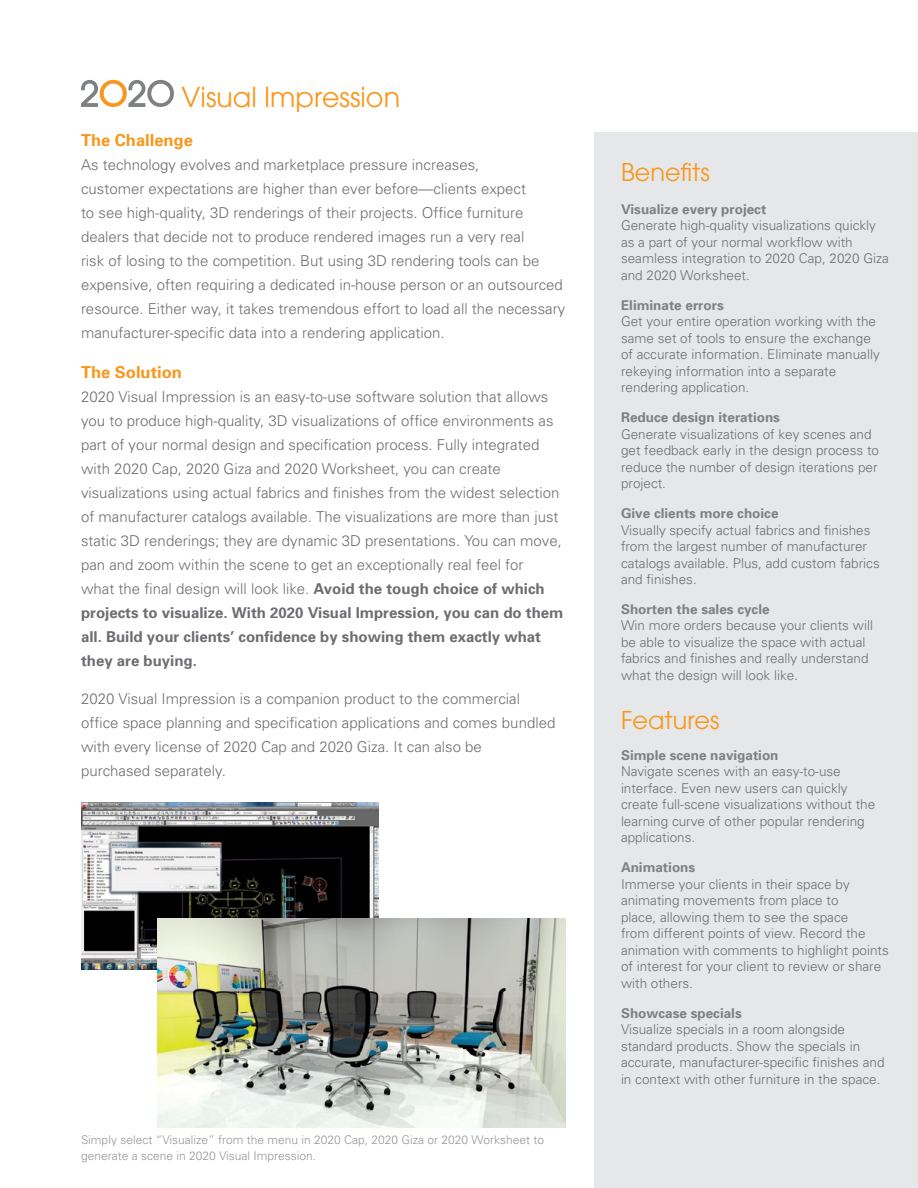
<style>
.page{position:relative;width:918px;height:1188px;background:#fff}
.page>*{position:absolute;margin:0;border:0;box-sizing:border-box;transform-origin:0 0}
.t1{font:27px "Avant Garde";color:#f8971d}
.t2{font:24px "Avant Garde";color:#f8971d}
.t3{font:700 16.5px "Univers";color:#f8971d}
.t4{font:300 15px/24px "Univers";color:#6d6e71}
.t5{font:300 13.5px/16.5px "Univers";color:#6d6e71}
.t6{font:700 13.5px "Univers";color:#7e8083}
.t7{font:300 12px/16.2px "Univers";color:#95979a}
.s1{font-weight:700}
.s2{font-size:15px}
</style>
<div class="page">
<div style="left:594px;top:132px;width:324px;height:1056px;background:#e6e7e8"></div>
<svg style="left:81px;top:80px;width:93px;height:27px"></svg>
<img style="left:81px;top:802px;width:298px;height:168px">
<img style="left:158px;top:918px;width:407px;height:209px">
<h1 class="t1" style="left:182px;top:81px;width:220px">Visual Impression</h1>
<p class="t3" style="left:81px;top:130px;width:113px">The Challenge</p>
<p class="t4" style="left:81px;top:153px;width:486px">As technology evolves and marketplace pressure increases,<br>customer expectations are higher than ever before—clients expect<br>to see high-quality, 3D renderings of their projects. Office furniture dealers that decide not to produce rendered images run a very real<br>risk of losing to the competition. But using 3D rendering tools can be expensive, often requiring a dedicated in-house person or an outsourced resource. Either way, it takes tremendous effort to load all the necessary manufacturer-specific data into a rendering application.</p>
<p class="t3" style="left:81px;top:363px;width:102px">The Solution</p>
<p class="t4" style="left:81px;top:385px;width:484px">2020 Visual Impression is an easy-to-use software solution that allows you to produce high-quality, 3D visualizations of office environments as part of your normal design and specification process. Fully integrated with 2020 Cap, 2020 Giza and 2020 Worksheet, you can create visualizations using actual fabrics and finishes from the widest selection of manufacturer catalogs available. The visualizations are more than just static 3D renderings; they are dynamic 3D presentations. You can move, pan and zoom within the scene to get an exceptionally real feel for<br>what the final design will look like. <span class="s1">Avoid the tough choice of which projects to visualize. With 2020 Visual Impression, you can do them all. Build your clients’ confidence by showing them exactly what they are buying.</span></p>
<p class="t4" style="left:81px;top:687px;width:476px">2020 Visual Impression is a companion product to the commercial office space planning and specification applications and comes bundled with every license of 2020 Cap and 2020 Giza. It can also be<br>purchased separately.</p>
<p class="t7" style="left:81px;top:1131px;width:465px">Simply select “Visualize” from the menu in 2020 Cap, 2020 Giza or 2020 Worksheet to generate a scene in 2020 Visual Impression.</p>
<h2 class="t2" style="left:621px;top:158px;width:90px">Benefits</h2>
<p class="t6" style="left:621px;top:201px;width:147px">Visualize every project</p>
<p class="t5" style="left:621px;top:217px;width:269px">Generate high-quality visualizations quickly as a part of your normal workflow with seamless integration to 2020 Cap, 2020 Giza and 2020 Worksheet.</p>
<p class="t6" style="left:621px;top:297px;width:104px">Eliminate errors</p>
<p class="t5" style="left:621px;top:313px;width:260px">Get your entire operation working with the same set of tools to ensure the exchange of accurate information. Eliminate manually rekeying information into a separate rendering application.</p>
<p class="t6" style="left:621px;top:409px;width:161px">Reduce design iterations</p>
<p class="t5" style="left:621px;top:426px;width:260px">Generate visualizations of key scenes and get feedback early in the design process to reduce the number of design iterations per project.</p>
<p class="t6" style="left:621px;top:505px;width:159px">Give clients more choice</p>
<p class="t5" style="left:621px;top:521px;width:260px">Visually specify actual fabrics and finishes from the largest number of manufacturer catalogs available. Plus, add custom fabrics and finishes.</p>
<p class="t6" style="left:621px;top:601px;width:150px">Shorten the sales cycle</p>
<p class="t5" style="left:621px;top:617px;width:254px">Win more orders because your clients will be able to visualize the space with actual fabrics and finishes and really understand what the design will look like<span class="s2">.</span></p>
<h2 class="t2" style="left:621px;top:706px;width:100px">Features</h2>
<p class="t6" style="left:621px;top:747px;width:159px">Simple scene navigation</p>
<p class="t5" style="left:621px;top:763px;width:256px">Navigate scenes with an easy-to-use interface. Even new users can quickly create full-scene visualizations without the learning curve of other popular rendering applications.</p>
<p class="t6" style="left:621px;top:859px;width:76px">Animations</p>
<p class="t5" style="left:621px;top:876px;width:269px">Immerse your clients in their space by animating movements from place to<br>place, allowing them to see the space<br>from different points of view. Record the animation with comments to highlight points of interest for your client to review or share with others.</p>
<p class="t6" style="left:621px;top:1005px;width:122px">Showcase specials</p>
<p class="t5" style="left:621px;top:1021px;width:265px">Visualize specials in a room alongside standard products. Show the specials in accurate, manufacturer-specific finishes and in context with other furniture in the space.</p>
</div>
